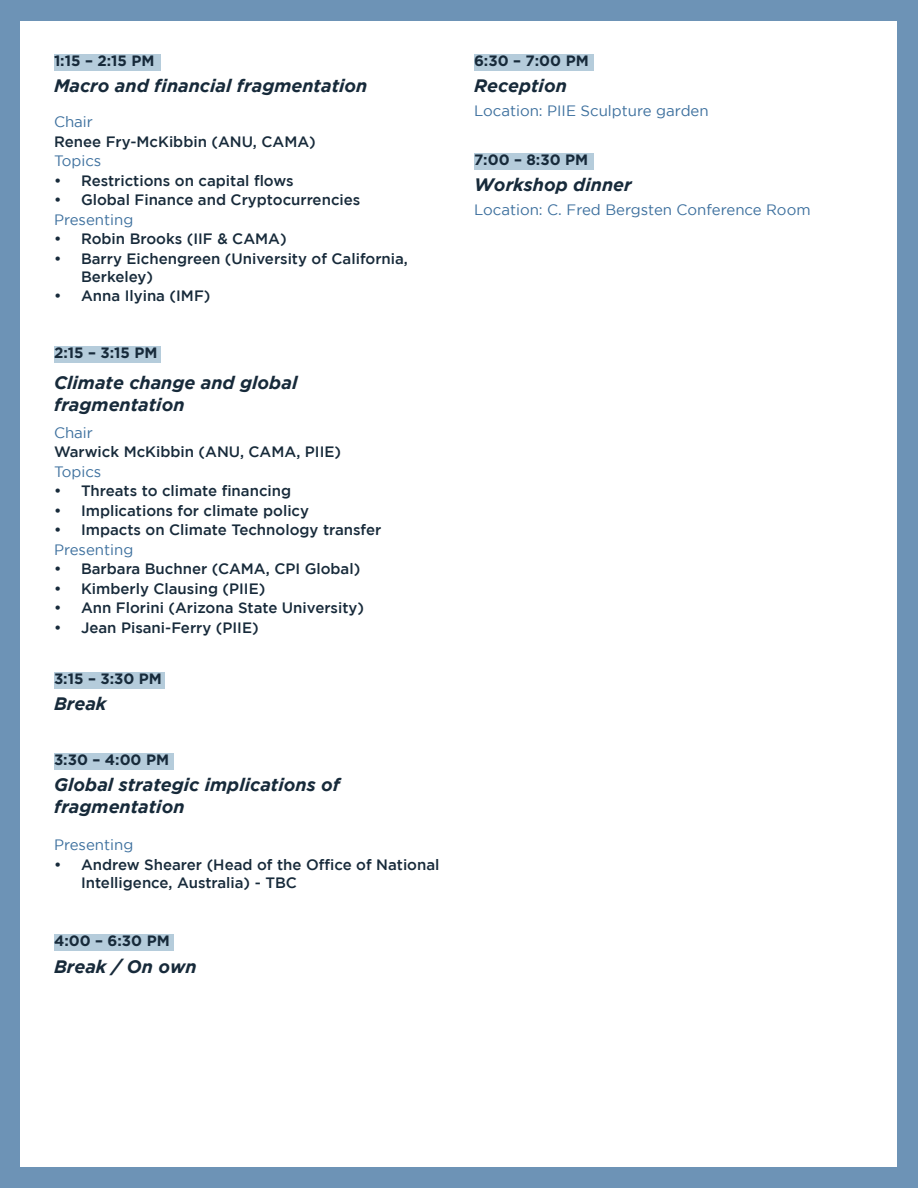
<style>
.page{position:relative;width:918px;height:1188px;background:#6d93b6}
.page>*{position:absolute;margin:0;border:0;box-sizing:border-box;transform-origin:0 0}
.t1{font:italic 700 18px/21.6px "Gotham";color:#172a3a}
.t2{font:500 15px/18px "Gotham";color:#172a3a}
.t3{font:15px "Gotham";color:#3d709e}
.t4{font:700 15px "Gotham";color:#172a3a}
</style>
<div class="page">
<div style="left:21px;top:21px;width:876px;height:1146px;background:#fff"></div>
<div style="left:54px;top:672px;width:111px;height:16px;background:#b5ccdb"></div>
<div style="left:54px;top:934px;width:120px;height:17px;background:#b5ccdb"></div>
<div style="left:474px;top:54px;width:120px;height:16px;background:#b5ccdb"></div>
<div style="left:474px;top:153px;width:120px;height:17px;background:#b5ccdb"></div>
<div style="left:54px;top:346px;width:106px;height:17px;background:#b5ccdb"></div>
<div style="left:54px;top:753px;width:120px;height:17px;background:#b5ccdb"></div>
<div style="left:54px;top:54px;width:106px;height:16px;background:#b5ccdb"></div>
<p class="t4" style="left:54px;top:52px;width:102px">1:15 – 2:15 PM</p>
<p class="t1" style="left:54px;top:75px;width:315px">Macro and financial fragmentation</p>
<p class="t3" style="left:54px;top:114px;width:41px">Chair</p>
<p class="t2" style="left:54px;top:132px;width:263px">Renee Fry-McKibbin (ANU, CAMA)</p>
<p class="t3" style="left:54px;top:153px;width:49px">Topics</p>
<p class="t2" style="left:54px;top:171px;width:241px">• Restrictions on capital flows</p>
<p class="t2" style="left:54px;top:191px;width:308px">• Global Finance and Cryptocurrencies</p>
<p class="t3" style="left:54px;top:211px;width:81px">Presenting</p>
<p class="t2" style="left:54px;top:230px;width:234px">• Robin Brooks (IIF &amp; CAMA)</p>
<p class="t2" style="left:81px;top:249px;width:328px;text-indent:-27px">• Barry Eichengreen (University of California,<br>Berkeley)</p>
<p class="t2" style="left:54px;top:287px;width:158px">• Anna Ilyina (IMF)</p>
<p class="t4" style="left:54px;top:345px;width:105px">2:15 – 3:15 PM</p>
<p class="t1" style="left:54px;top:372px;width:245px">Climate change and global fragmentation</p>
<p class="t3" style="left:54px;top:424px;width:41px">Chair</p>
<p class="t2" style="left:54px;top:443px;width:289px">Warwick McKibbin (ANU, CAMA, PIIE)</p>
<p class="t3" style="left:54px;top:463px;width:49px">Topics</p>
<p class="t2" style="left:54px;top:482px;width:239px">• Threats to climate financing</p>
<p class="t2" style="left:54px;top:501px;width:257px">• Implications for climate policy</p>
<p class="t2" style="left:54px;top:521px;width:329px">• Impacts on Climate Technology transfer</p>
<p class="t3" style="left:54px;top:541px;width:81px">Presenting</p>
<p class="t2" style="left:54px;top:560px;width:308px">• Barbara Buchner (CAMA, CPI Global)</p>
<p class="t2" style="left:54px;top:579px;width:213px">• Kimberly Clausing (PIIE)</p>
<p class="t2" style="left:54px;top:599px;width:312px">• Ann Florini (Arizona State University)</p>
<p class="t2" style="left:54px;top:618px;width:206px">• Jean Pisani-Ferry (PIIE)</p>
<p class="t4" style="left:54px;top:670px;width:110px">3:15 – 3:30 PM</p>
<p class="t1" style="left:54px;top:693px;width:54px">Break</p>
<p class="t4" style="left:54px;top:751px;width:117px">3:30 – 4:00 PM</p>
<p class="t1" style="left:54px;top:774px;width:288px">Global strategic implications of fragmentation</p>
<p class="t3" style="left:54px;top:837px;width:81px">Presenting</p>
<p class="t2" style="left:81px;top:855px;width:360px;text-indent:-27px">• Andrew Shearer (Head of the Office of National<br>Intelligence, Australia) - TBC</p>
<p class="t4" style="left:54px;top:933px;width:117px">4:00 – 6:30 PM</p>
<p class="t1" style="left:54px;top:956px;width:144px">Break / On own</p>
<p class="t4" style="left:474px;top:52px;width:116px">6:30 – 7:00 PM</p>
<p class="t1" style="left:474px;top:75px;width:94px">Reception</p>
<p class="t3" style="left:474px;top:103px;width:236px">Location: PIIE Sculpture garden</p>
<p class="t4" style="left:474px;top:151px;width:116px">7:00 – 8:30 PM</p>
<p class="t1" style="left:474px;top:174px;width:159px">Workshop dinner</p>
<p class="t3" style="left:474px;top:202px;width:338px">Location: C. Fred Bergsten Conference Room</p>
</div>
